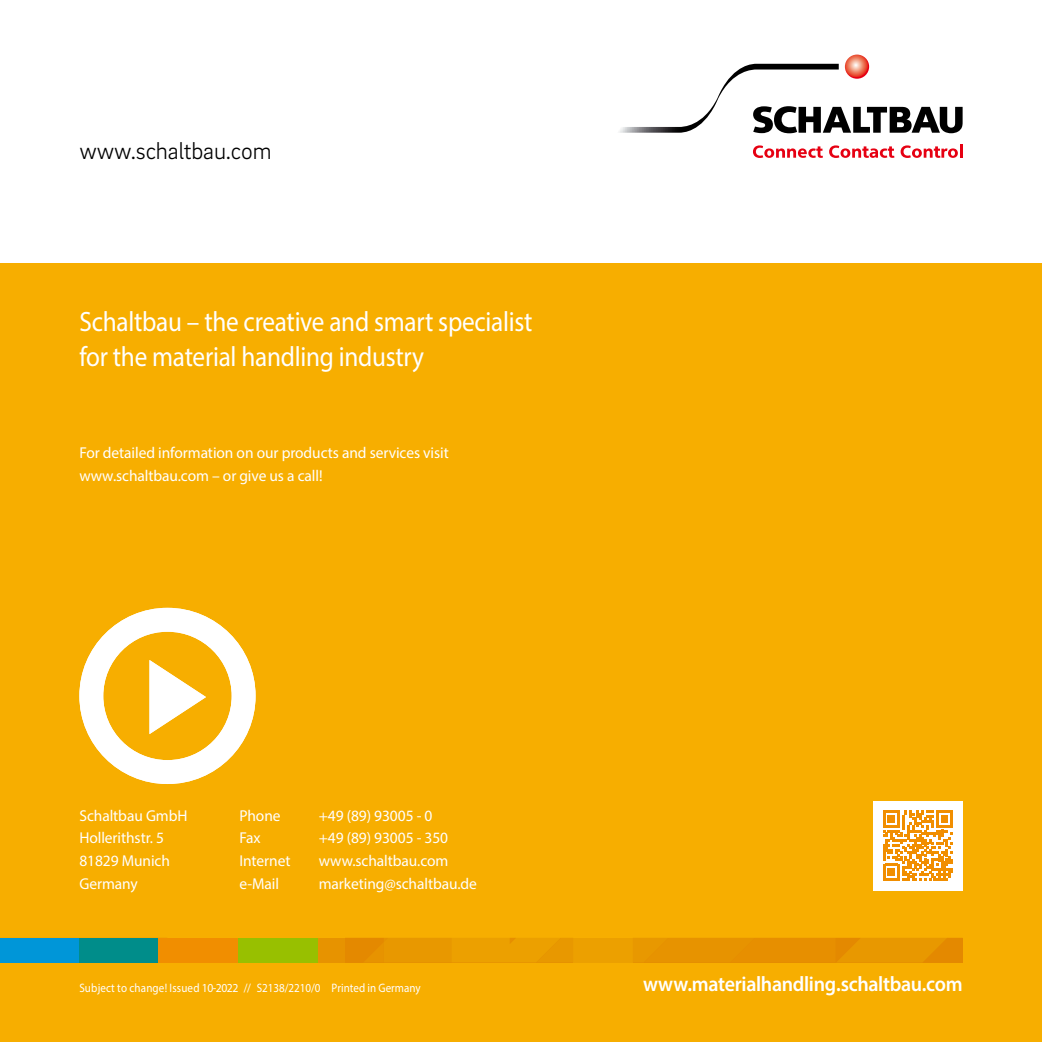
<style>
.page{position:relative;width:1042px;height:1042px;background:#fff}
.page>*{position:absolute;margin:0;border:0;box-sizing:border-box;transform-origin:0 0}
.t1{font:28px/35px "Myriad Pro";letter-spacing:-.01em;color:#fff;scale:.9 1}
.t2{font:300 24.5px "Brix Sans";letter-spacing:-.005em;color:#000;scale:.95 1}
.t3{font:600 21px "Myriad Pro";letter-spacing:-.015em;color:#fff;scale:.95 1}
.t4{font:15.75px/22.8px "Myriad Pro";letter-spacing:-.005em;color:#fff}
.t5{font:12.25px "Myriad Pro";color:#fff;scale:.9 1}
</style>
<div class="page">
<div style="left:0;top:263px;width:1042px;height:779px;background:#f7ae00"></div>
<svg style="left:845px;top:55px;width:24px;height:24px"></svg>
<svg style="left:619px;top:64px;width:343px;height:69px"></svg>
<svg style="left:753px;top:145px;width:70px;height:13px"></svg>
<svg style="left:829px;top:145px;width:65px;height:13px"></svg>
<svg style="left:900px;top:145px;width:62px;height:13px"></svg>
<div style="left:286px;top:938px;width:59px;height:24px;background:#e79300"></div>
<div style="left:573px;top:938px;width:60px;height:24px;background:#eca000"></div>
<svg style="left:633px;top:938px;width:329px;height:24px;background:#e69200"></svg>
<svg style="left:345px;top:938px;width:228px;height:24px"></svg>
<svg style="left:149px;top:660px;width:57px;height:74px"></svg>
<div style="left:79px;top:608px;width:177px;height:176px;border:24px solid #fff;border-radius:50%"></div>
<div style="left:0;top:938px;width:79px;height:24px;background:#0096d8"></div>
<div style="left:79px;top:938px;width:80px;height:24px;background:#008d8a"></div>
<div style="left:159px;top:938px;width:79px;height:24px;background:#f18e00"></div>
<div style="left:238px;top:938px;width:79px;height:24px;background:#98c000"></div>
<div style="left:873px;top:801px;width:89px;height:89px;background:#fff"></div>
<svg style="left:883px;top:810px;width:70px;height:70px"></svg>
<h2 class="t2" style="left:79px;top:135px;width:204px">www.schaltbau.com</h2>
<h1 class="t1" style="left:79px;top:304px;width:505px">Schaltbau – the creative and smart specialist for the material handling industry</h1>
<p class="t4" style="left:79px;top:441px;width:371px">For detailed information on our products and services visit www.schaltbau.com – or give us a call!</p>
<p class="t4" style="left:79px;top:803px;width:110px">Schaltbau GmbH<br>Hollerithstr. 5<br>81829 Munich<br>Germany</p>
<p class="t4" style="left:239px;top:803px;width:43px">Phone</p>
<p class="t4" style="left:319px;top:803px;width:115px">+49 (89) 93005 - 0</p>
<p class="t4" style="left:239px;top:826px;width:23px">Fax</p>
<p class="t4" style="left:319px;top:826px;width:131px">+49 (89) 93005 - 350</p>
<p class="t4" style="left:239px;top:849px;width:53px">Internet</p>
<p class="t4" style="left:319px;top:849px;width:131px">www.schaltbau.com</p>
<p class="t4" style="left:239px;top:872px;width:41px">e-Mail</p>
<p class="t4" style="left:319px;top:872px;width:160px">marketing@schaltbau.de</p>
<p class="t5" style="left:79px;top:980px;width:381px">Subject to change! Issued 10-2022 // S2138/2210/0 Printed in Germany</p>
<h3 class="t3" style="left:643px;top:971px;width:338px">www.materialhandling.schaltbau.com</h3>
</div>
